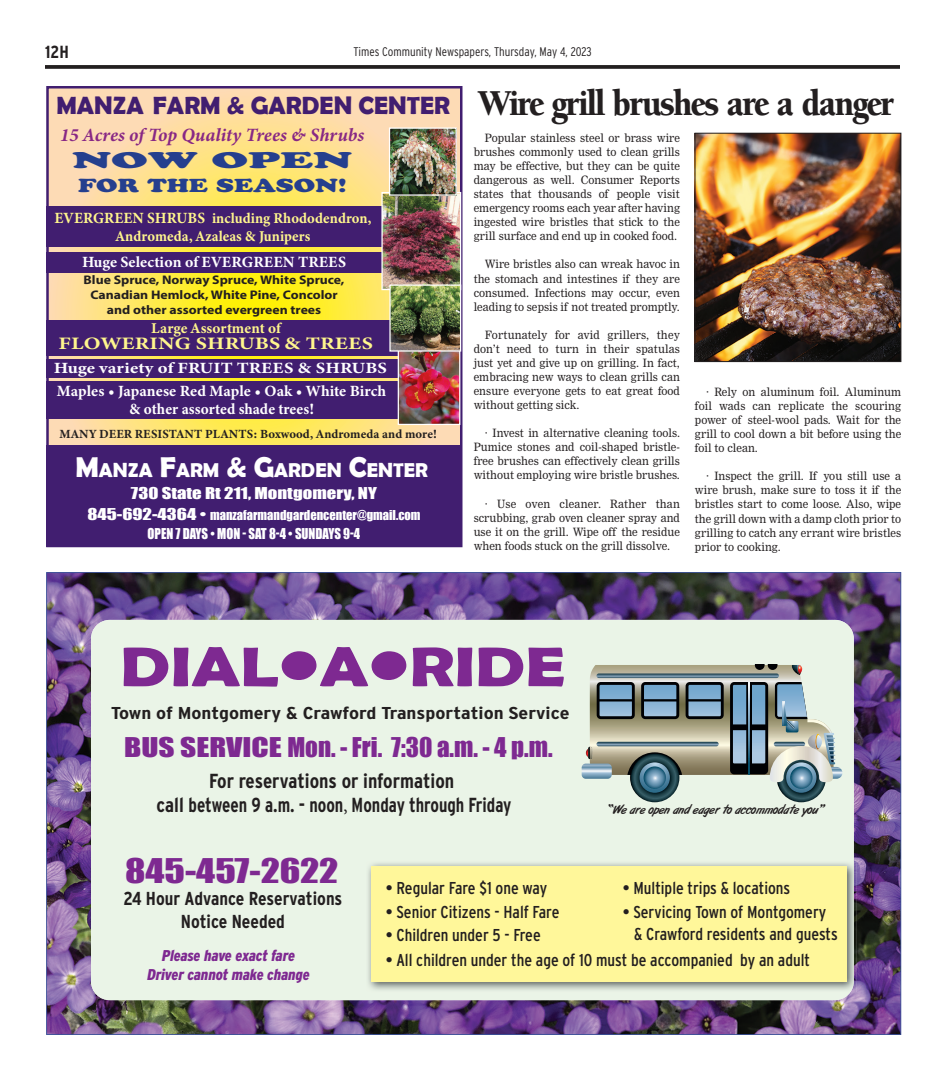
<style>
.page{position:relative;width:945px;height:1080px;background:#fff}
.page>*{position:absolute;margin:0;border:0;box-sizing:border-box;transform-origin:0 0}
.t1{font:700 56.25px "Berlin Sans FB Demi";color:#7e2991;scale:1.25 1}
.t2{font:900 37.5px "Berkeley Std";letter-spacing:-.05em;color:#231f20;scale:.9 1}
.t3{font:31.25px "Impact";color:#7e2991;scale:1.22 1}
.t4{font:25px "Impact";color:#7e2991;scale:1.25 1}
.t5{font:700 25px "Berlin Sans FB Demi";color:#411e70}
.t6{font:22.5px "Cooper Black Std";color:#253f8e;scale:2 1}
.t7{font:700 condensed 20.25px/24.4px "Interstate";color:#231f20;text-align:center}
.t8{font:700 20.12px "Berlin Sans FB Demi";color:#fff}
.t9{font:700 condensed 18.75px/22.5px "Interstate";color:#231f20;text-align:center}
.t10{font:italic 18.75px "Minion Variable Concept";color:#882885}
.t11{font:18.75px "Cooper Black Std";color:#253f8e;scale:1.4 1}
.t12{font:17.5px "Minion Variable Concept";letter-spacing:.005em;color:#fff68d;scale:1.25 1}
.t13{font:700 condensed 17.5px "Interstate";color:#231f20}
.t14{font:condensed 17.25px/21.9px "Interstate";color:#231f20}
.t15{font:700 condensed 17.25px "Interstate";color:#231f20;scale:1.25 1}
.t16{font:15.62px/23.4px "Minion Variable Concept";color:#fff;scale:1.18 1}
.t17{font:italic 900 condensed 15.62px/18.8px "Interstate";color:#7e2991;text-align:center}
.t18{font:15.62px "Minion Variable Concept";color:#fff}
.t19{font:15.62px "Minion Variable Concept";color:#fff;scale:.96 1}
.t20{font:15px/18px "Minion Variable Concept";color:#fff68d;text-align:center;scale:.96 1}
.t21{font:15px "Impact";color:#fff;scale:1.25 1}
.t22{font:15px "Minion Variable Concept";color:#fff68d}
.t23{font:13.75px "Impact";color:#fff;scale:.93 1}
.t24{font:12.62px "Art Brush";color:#231f20}
.t25{font:700 12.5px/15px "Myriad Pro";color:#231f20;text-align:center;scale:1.1 1}
.t26{font:12.5px "Minion Variable Concept";letter-spacing:.005em;color:#231f20}
.t27{font:12.5px "Impact";color:#fff}
.t28{font:300 condensed 12.5px "Interstate";color:#231f20}
.t29{font:11.25px/14px "Nimrod MT Pro";color:#231f20;text-align:justify;scale:.95 1}
.s1{font-size:15.62px}
.s2{font-size:28.75px}
.s3{font-size:15px}
.s4{font-family:"Minion Pro";font-weight:400;font-stretch:normal}
.s5{font-family:"Interstate Condensed";font-stretch:normal}
</style>
<div class="page">
<svg style="left:45px;top:65px;width:855px;height:4px;background:#302c2d"></svg>
<img style="left:46px;top:572px;width:855px;height:463px">
<div style="left:91px;top:620px;width:763px;height:380px;background:#eaf4e7;border-radius:19px"></div>
<img style="left:854px;top:861px;width:3px;height:131px">
<img style="left:368px;top:863px;width:486px;height:129px">
<div style="left:372px;top:866px;width:475px;height:116px;background:#fff79a"></div>
<svg style="left:820px;top:767px;width:22px;height:12px"></svg>
<svg style="left:582px;top:665px;width:253px;height:137px"></svg>
<svg style="left:49px;top:89px;width:410px;height:356px;background:#fbdf7f"></svg>
<div style="left:46px;top:445px;width:416px;height:102px;background:#411e70"></div>
<div style="left:46px;top:320px;width:414px;height:35px;background:#411e70"></div>
<div style="left:46px;top:252px;width:414px;height:20px;background:#411e70"></div>
<div style="left:46px;top:207px;width:416px;height:40px;background:#411e70"></div>
<div style="left:46px;top:359px;width:416px;height:19px;background:#411e70"></div>
<div style="left:46px;top:381px;width:416px;height:38px;background:#411e70"></div>
<img style="left:400px;top:352px;width:58px;height:71px">
<div style="left:398px;top:337px;width:62px;height:88px;border:1px solid #fff"></div>
<img style="left:383px;top:194px;width:76px;height:94px">
<div style="left:381px;top:192px;width:80px;height:98px;border:1px solid #fff"></div>
<img style="left:391px;top:286px;width:68px;height:64px">
<div style="left:389px;top:284px;width:72px;height:68px;border:1px solid #fff"></div>
<img style="left:391px;top:129px;width:64px;height:65px">
<div style="left:389px;top:127px;width:68px;height:69px;border:1px solid #fff"></div>
<img style="left:697px;top:135px;width:202px;height:225px">
<div style="left:695px;top:133px;width:206px;height:229px;border:1px solid #231f20"></div>
<h3 class="t13" style="left:45px;top:41px;width:26px">12H</h3>
<p class="t28" style="left:353px;top:44px;width:240px">Times Community Newspapers, Thursday, May 4, 2023</p>
<h3 class="t5" style="left:56px;top:91px;width:395px">MANZA FARM &amp; GARDEN CENTER</h3>
<h3 class="t10" style="left:60px;top:122px;width:306px">15 Acres of Top Quality Trees &amp; Shrubs</h3>
<h3 class="t6" style="left:72px;top:147px;width:142px">NOW OPEN</h3>
<h3 class="t11" style="left:78px;top:174px;width:193px">FOR THE SEASON!</h3>
<h3 class="t20" style="left:55px;top:209px;width:332px"><span class="s1">EVERGREEN SHRUBS</span> including Rhododendron,<br>Andromeda, Azaleas &amp; Junipers</h3>
<h3 class="t18" style="left:82px;top:251px;width:266px">Huge Selection of EVERGREEN TREES</h3>
<p class="t25" style="left:84px;top:272px;width:239px">Blue Spruce, Norway Spruce, White Spruce,<br>Canadian Hemlock, White Pine, Concolor and other assorted evergreen trees</p>
<h3 class="t22" style="left:151px;top:318px;width:131px">Large Assortment of</h3>
<h3 class="t12" style="left:58px;top:331px;width:253px">FLOWERING SHRUBS &amp; TREES</h3>
<h3 class="t16" style="left:54px;top:356px;width:284px">Huge variety of FRUIT TREES &amp; SHRUBS<br>Maples • Japanese Red Maple • Oak • White Birch</h3>
<h3 class="t19" style="left:129px;top:398px;width:193px">&amp; other assorted shade trees!</h3>
<p class="t26" style="left:60px;top:425px;width:379px">MANY DEER RESISTANT PLANTS: Boxwood, Andromeda and more!</p>
<h3 class="t8" style="left:75px;top:459px;width:354px"><span class="s2">M</span>ANZA <span class="s2">F</span>ARM <span class="s2">&amp; G</span>ARDEN <span class="s2">C</span>ENTER</h3>
<h3 class="t21" style="left:131px;top:482px;width:198px">730 State Rt 211, Montgomery, NY</h3>
<p class="t27" style="left:87px;top:506px;width:335px"><span class="s3">845-692-4364 •</span> manzafarmandgardencenter@gmail.com</p>
<p class="t23" style="left:148px;top:523px;width:230px">OPEN 7 DAYS • MON - SAT 8-4 • SUNDAYS 9-4</p>
<h2 class="t2" style="left:478px;top:83px;width:464px">Wire grill brushes are a danger</h2>
<p class="t29" style="left:474px;top:130px;width:219px;text-indent:11px">Popular stainless steel or brass wire brushes commonly used to clean grills may be effective, but they can be quite dangerous as well. Consumer Reports states that thousands of people visit emergency rooms each year after having ingested wire bristles that stick to the grill surface and end up in cooked food.</p>
<p class="t29" style="left:474px;top:257px;width:219px;text-indent:11px">Wire bristles also can wreak havoc in the stomach and intestines if they are consumed. Infections may occur, even leading to sepsis if not treated promptly.</p>
<p class="t29" style="left:474px;top:327px;width:219px;text-indent:11px">Fortunately for avid grillers, they don’t need to turn in their spatulas just yet and give up on grilling. In fact, embracing new ways to clean grills can ensure everyone gets to eat great food without getting sick.</p>
<p class="t29" style="left:474px;top:426px;width:219px;text-indent:11px">· Invest in alternative cleaning tools.<br>Pumice stones and coil-shaped bristle&shy;free brushes can effectively clean grills without employing wire bristle brushes.</p>
<p class="t29" style="left:474px;top:496px;width:219px;text-indent:11px">· Use oven cleaner. Rather than scrubbing, grab oven cleaner spray and use it on the grill. Wipe off the residue when foods stuck on the grill dissolve.</p>
<p class="t29" style="left:695px;top:384px;width:219px;text-indent:11px">· Rely on aluminum foil. Aluminum foil wads can replicate the scouring power of steel-wool pads. Wait for the grill to cool down a bit before using the foil to clean.</p>
<p class="t29" style="left:695px;top:469px;width:219px;text-indent:11px">· Inspect the grill. If you still use a wire brush, make sure to toss it if the bristles start to come loose. Also, wipe the grill down with a damp cloth prior to grilling to catch any errant wire bristles prior to cooking.</p>
<h1 class="t1" style="left:120px;top:634px;width:357px">DIAL•A•RIDE</h1>
<h3 class="t15" style="left:111px;top:702px;width:368px">Town of Montgomery &amp; Crawford Transportation Service</h3>
<h3 class="t4" style="left:124px;top:727px;width:344px">BUS SERVICE Mon. - Fri. 7:30 a.m. - 4 p.m.</h3>
<h3 class="t7" style="left:157px;top:769px;width:357px">For reservations or information<br>call between 9 a.m. - noon<span class="s4">,</span> Monday through Friday</h3>
<h3 class="t3" style="left:125px;top:847px;width:176px">845-457-2622</h3>
<h3 class="t9" style="left:123px;top:887px;width:220px">24 Hour Advance Reservations<br>Notice Needed</h3>
<h3 class="t14" style="left:386px;top:877px;width:163px">• Regular Fare $1 one way</h3>
<h3 class="t14" style="left:386px;top:901px;width:175px">• Senior Citizens - Half Fare</h3>
<h3 class="t14" style="left:386px;top:924px;width:156px">• Children under 5 - Free</h3>
<p class="t24" style="left:609px;top:803px;width:217px">“We are open and eager to accommodate you”</p>
<h3 class="t14" style="left:623px;top:877px;width:169px">• Multiple trips &amp; locations</h3>
<h3 class="t14" style="left:634px;top:901px;width:205px;text-indent:-11px">• Servicing Town of Montgomery &amp; Crawford residents <span class="s5">and guests</span></h3>
<h3 class="t17" style="left:147px;top:946px;width:164px">Please have exact fare<br>Driver cannot make change</h3>
<h3 class="t14" style="left:386px;top:949px;width:426px">• All children under the age of 10 must be accompanied by an adult</h3>
</div>
